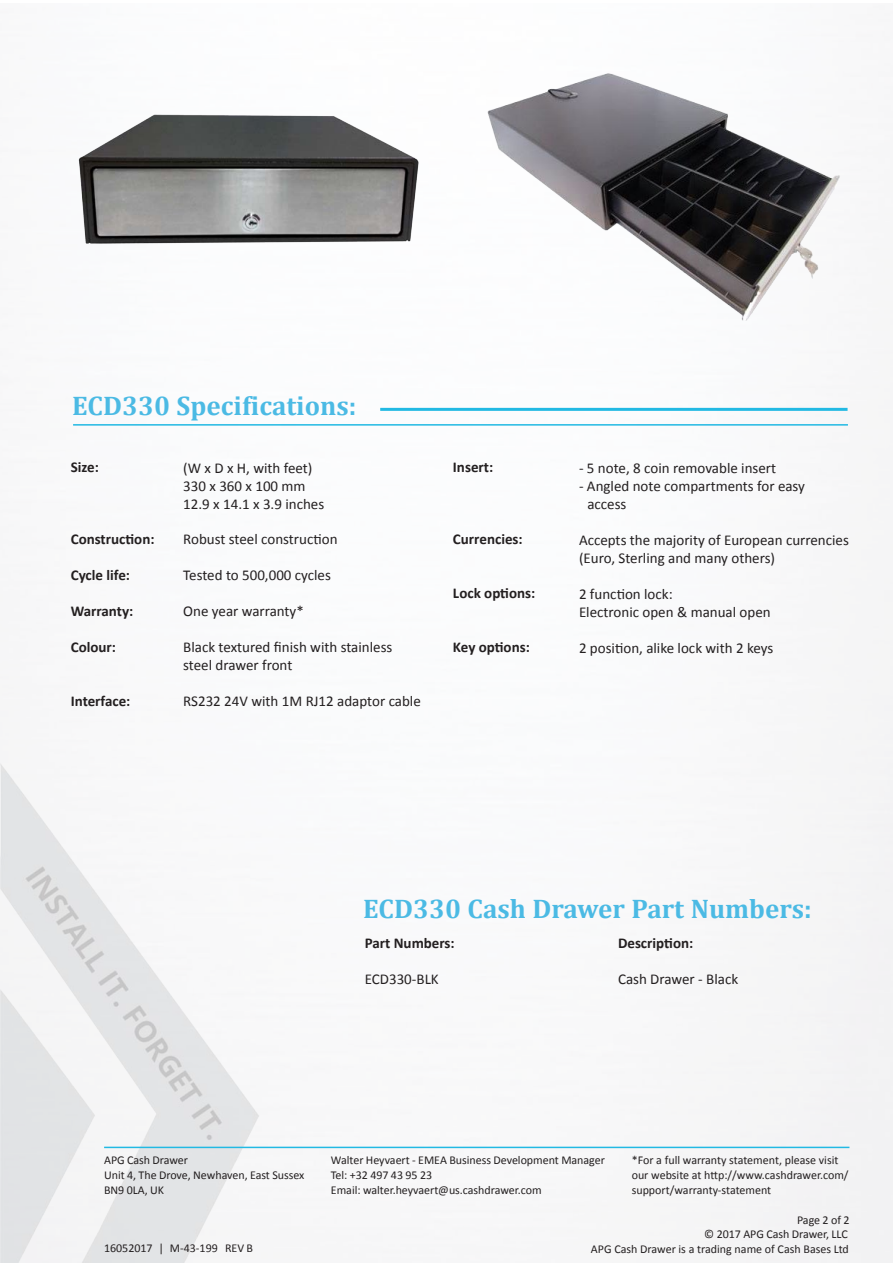
<style>
.page{position:relative;width:893px;height:1263px;background:#fff}
.page>*{position:absolute;margin:0;border:0;box-sizing:border-box;transform-origin:0 0}
.t1{font:700 27px "Cambria";color:#4bbae4}
.t2{font:15px/18px "Calibri";color:#231f20}
.t3{font:700 15px "Calibri";color:#231f20}
.t4{font:12px/15px "Calibri";color:#231f20}
</style>
<div class="page">
<img style="left:0;top:761px;width:259px;height:501px">
<hr style="left:104px;top:1147px;width:745px;height:1px;background:#22b9e3">
<hr style="left:73px;top:424px;width:775px;height:2px;background:#22b9e3">
<hr style="left:380px;top:408px;width:467px;height:3px;background:#22b9e3">
<img style="left:71px;top:88px;width:362px;height:192px">
<img style="left:460px;top:49px;width:395px;height:293px">
<h1 class="t1" style="left:72px;top:387px;width:286px">ECD330 Specifications:</h1>
<p class="t3" style="left:71px;top:457px;width:30px">Size:</p>
<p class="t3" style="left:71px;top:529px;width:85px">Construction:</p>
<p class="t3" style="left:71px;top:565px;width:61px">Cycle life:</p>
<p class="t3" style="left:71px;top:601px;width:64px">Warranty:</p>
<p class="t3" style="left:71px;top:637px;width:47px">Colour:</p>
<p class="t3" style="left:71px;top:691px;width:61px">Interface:</p>
<p class="t2" style="left:183px;top:459px;width:142px">(W x D x H, with feet)<br>330 x 360 x 100 mm<br>12.9 x 14.1 x 3.9 inches</p>
<p class="t2" style="left:183px;top:530px;width:156px">Robust steel construction</p>
<p class="t2" style="left:183px;top:566px;width:149px">Tested to 500,000 cycles</p>
<p class="t2" style="left:183px;top:602px;width:122px">One year warranty*</p>
<p class="t2" style="left:183px;top:638px;width:211px">Black textured finish with stainless steel drawer front</p>
<p class="t2" style="left:183px;top:692px;width:239px">RS232 24V with 1M RJ12 adaptor cable</p>
<p class="t3" style="left:453px;top:457px;width:42px">Insert:</p>
<p class="t3" style="left:453px;top:529px;width:71px">Currencies:</p>
<p class="t3" style="left:453px;top:583px;width:84px">Lock options:</p>
<p class="t3" style="left:453px;top:637px;width:78px">Key options:</p>
<p class="t2" style="left:579px;top:459px;width:199px">- 5 note, 8 coin removable insert</p>
<p class="t2" style="left:587px;top:477px;width:219px;text-indent:-8px">- Angled note compartments for easy access</p>
<p class="t2" style="left:579px;top:531px;width:271px">Accepts the majority of European currencies (Euro, Sterling and many others)</p>
<p class="t2" style="left:579px;top:585px;width:193px">2 function lock:<br>Electronic open &amp; manual open</p>
<p class="t2" style="left:579px;top:639px;width:196px">2 position, alike lock with 2 keys</p>
<h1 class="t1" style="left:363px;top:889px;width:450px">ECD330 Cash Drawer Part Numbers:</h1>
<p class="t3" style="left:365px;top:933px;width:92px">Part Numbers:</p>
<p class="t2" style="left:365px;top:970px;width:76px">ECD330-BLK</p>
<p class="t3" style="left:618px;top:933px;width:77px">Description:</p>
<p class="t2" style="left:618px;top:970px;width:122px">Cash Drawer - Black</p>
<p class="t4" style="left:104px;top:1153px;width:202px">APG Cash Drawer<br>Unit 4, The Drove, Newhaven, East Sussex<br>BN9 0LA, UK</p>
<p class="t4" style="left:104px;top:1241px;width:50px">16052017</p>
<p class="t4" style="left:170px;top:1241px;width:85px">M-43-199 REV B</p>
<p class="t4" style="left:331px;top:1153px;width:276px">Walter Heyvaert - EMEA Business Development Manager<br>Tel: +32 497 43 95 23<br>Email: walter.heyvaert@us.cashdrawer.com</p>
<p class="t4" style="left:632px;top:1153px;width:218px">*For a full warranty statement, please visit our website at http://www.cashdrawer.com/ support/warranty-statement</p>
<p class="t4" style="left:591px;top:1213px;width:260px;line-height:14.4px;text-align:right">Page 2 of 2<br>© 2017 APG Cash Drawer, LLC<br>APG Cash Drawer is a trading name of Cash Bases Ltd</p>
</div>
